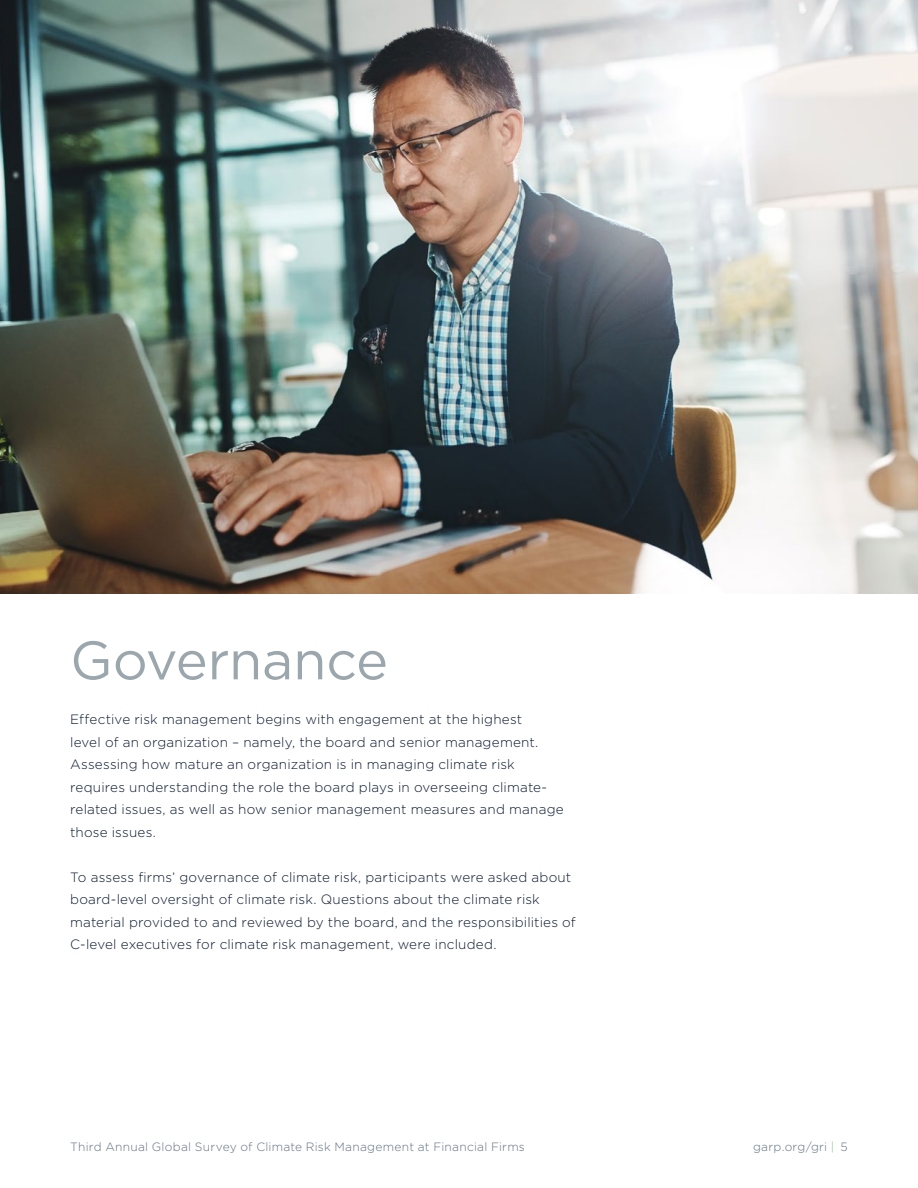
<style>
.page{position:relative;width:918px;height:1188px;background:#fff}
.page>*{position:absolute;margin:0;border:0;box-sizing:border-box;transform-origin:0 0}
.H2_Headlines{font:54px "Gotham";letter-spacing:-.005em;color:#9ba6ad}
.Body_Text{font:300 13.5px/22.5px "Gotham";letter-spacing:.015em;color:#0a192f}
.t1{font:300 12px "Gotham";letter-spacing:.02em;color:#617181}
.s1{color:#84c18b}
</style>
<div class="page">
<img style="left:0;top:0;width:918px;height:594px">
<p class="H2_Headlines" style="left:70px;top:626px;width:319px">Governance</p>
<p class="Body_Text" style="left:70px;top:708px;width:495px">Effective risk management begins with engagement at the highest<br>level of an organization – namely, the board and senior management.<br>Assessing how mature an organization is in managing climate risk requires understanding the role the board plays in overseeing climate&shy;related issues, as well as how senior management measures and manage those issues.</p>
<p class="Body_Text" style="left:70px;top:866px;width:507px">To assess firms’ governance of climate risk, participants were asked about board-level oversight of climate risk. Questions about the climate risk material provided to and reviewed by the board, and the responsibilities of C-level executives for climate risk management, were included.</p>
<p class="t1" style="left:70px;top:1140px;width:456px">Third Annual Global Survey of Climate Risk Management at Financial Firms</p>
<p class="t1" style="left:753px;top:1140px;width:96px">garp.org/gri <span class="s1">|</span> 5</p>
</div>
